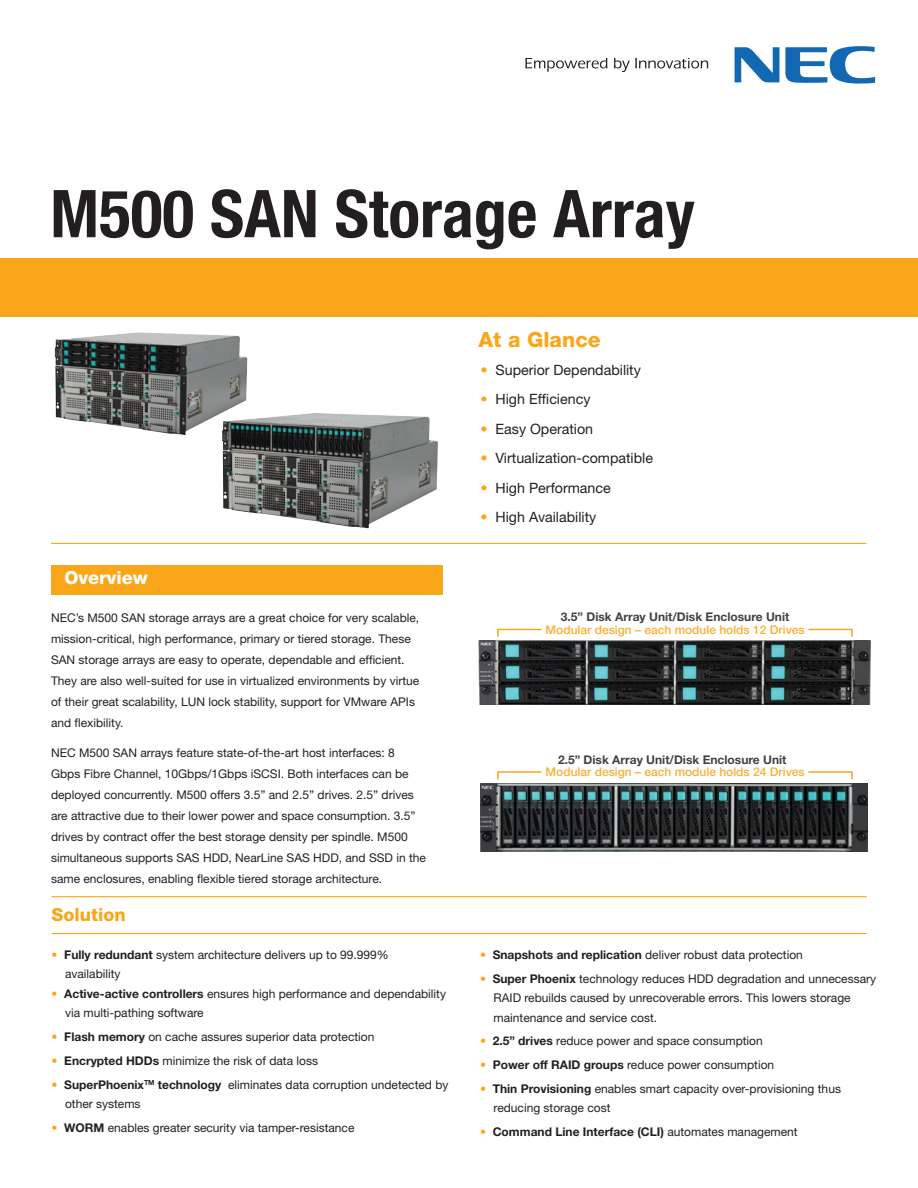
<style>
.page{position:relative;width:918px;height:1188px;background:#fff}
.page>*{position:absolute;margin:0;border:0;box-sizing:border-box;transform-origin:0 0}
.t1{font:700 condensed 66px "Helvetica Neue";color:#231f20}
.t2{font:800 21px "Helvetica Neue";color:#faa61a}
.t3{font:800 18px "Helvetica Neue";color:#fff}
.t4{font:800 18px "Helvetica Neue";color:#faa61a}
.t5{font:14.25px "Helvetica Neue";color:#231f20}
.t6{font:12px/21px "Helvetica Neue";color:#231f20}
.t7{font:500 12px "Helvetica Neue";color:#fbae34}
.t8{font:700 12px "Helvetica Neue";color:#414142}
.t9{font:700 12px "Helvetica Neue";color:#231f20}
.s1{color:#faa61a}
.s2{font-weight:700}
.s3{font-weight:400;color:#faa61a}
.s4{font-weight:400}
</style>
<div class="page">
<svg style="left:525px;top:58px;width:82px;height:14px"></svg>
<svg style="left:614px;top:58px;width:94px;height:14px"></svg>
<svg style="left:735px;top:47px;width:44px;height:35px"></svg>
<svg style="left:785px;top:46px;width:90px;height:38px"></svg>
<hr style="left:51px;top:543px;width:815px;height:1px;background:#faa61a">
<div style="left:51px;top:565px;width:391px;height:29px;background:#faa61a"></div>
<hr style="left:52px;top:896px;width:815px;height:1px;background:#faa61a">
<hr style="left:52px;top:933px;width:815px;height:1px;background:#faa61a">
<div style="left:0;top:258px;width:918px;height:58px;background:#faa61a"></div>
<img style="left:479px;top:641px;width:391px;height:64px">
<img style="left:480px;top:783px;width:387px;height:68px">
<svg style="left:497px;top:628px;width:45px;height:9px"></svg>
<svg style="left:808px;top:628px;width:45px;height:9px"></svg>
<svg style="left:497px;top:771px;width:45px;height:9px"></svg>
<svg style="left:808px;top:771px;width:45px;height:9px"></svg>
<img style="left:55px;top:332px;width:192px;height:103px">
<img style="left:222px;top:413px;width:216px;height:115px">
<p class="t1" style="left:50px;top:174px;width:646px">M500 SAN Storage Array</p>
<p class="t2" style="left:478px;top:327px;width:124px">At a Glance</p>
<p class="t3" style="left:64px;top:567px;width:85px">Overview</p>
<p class="t6" style="left:51px;top:607px;width:370px">NEC’s M500 SAN storage arrays are a great choice for very scalable, mission-critical, high performance, primary or tiered storage. These SAN storage arrays are easy to operate, dependable and efficient.<br>They are also well-suited for use in virtualized environments by virtue of their great scalability, LUN lock stability, support for VMware APIs and flexibility.</p>
<p class="t6" style="left:51px;top:742px;width:376px">NEC M500 SAN arrays feature state-of-the-art host interfaces: 8<br>Gbps Fibre Channel, 10Gbps/1Gbps iSCSI. Both interfaces can be deployed concurrently. M500 offers 3.5” and 2.5” drives. 2.5” drives are attractive due to their lower power and space consumption. 3.5” drives by contract offer the best storage density per spindle. M500 simultaneous supports SAS HDD, NearLine SAS HDD, and SSD in the same enclosures, enabling flexible tiered storage architecture.</p>
<p class="t4" style="left:52px;top:904px;width:76px">Solution</p>
<p class="t6" style="left:65px;top:945px;width:325px;line-height:19.5px;text-indent:-14px"><span class="s1">•</span> <span class="s2">Fully redundant</span> system architecture delivers up to 99.999% availability</p>
<p class="t6" style="left:65px;top:984px;width:382px;line-height:19.5px;text-indent:-14px"><span class="s1">•</span> <span class="s2">Active-active controllers</span> ensures high performance and dependability via multi-pathing software</p>
<p class="t6" style="left:52px;top:1026px;width:324px"><span class="s1">•</span> <span class="s2">Flash memory</span> on cache assures superior data protection</p>
<p class="t6" style="left:52px;top:1050px;width:268px"><span class="s1">•</span> <span class="s2">Encrypted HDDs</span> minimize the risk of data loss</p>
<p class="t6" style="left:65px;top:1074px;width:385px;line-height:19.5px;text-indent:-14px"><span class="s1">•</span> <span class="s2">SuperPhoenix</span><sup>TM</sup> <span class="s2">technology</span> eliminates data corruption undetected by other systems</p>
<p class="t6" style="left:52px;top:1117px;width:304px"><span class="s1">•</span> <span class="s2">WORM</span> enables greater security via tamper-resistance</p>
<p class="t5" style="left:480px;top:361px;width:162px"><span class="s1">•</span> Superior Dependability</p>
<p class="t5" style="left:480px;top:391px;width:112px"><span class="s1">•</span> High Efficiency</p>
<p class="t5" style="left:480px;top:420px;width:114px"><span class="s1">•</span> Easy Operation</p>
<p class="t5" style="left:480px;top:450px;width:174px"><span class="s1">•</span> Virtualization-compatible</p>
<p class="t5" style="left:480px;top:479px;width:132px"><span class="s1">•</span> High Performance</p>
<p class="t5" style="left:480px;top:509px;width:117px"><span class="s1">•</span> High Availability</p>
<p class="t8" style="left:561px;top:609px;width:230px">3.5” Disk Array Unit/Disk Enclosure Unit</p>
<p class="t7" style="left:546px;top:622px;width:261px">Modular design – each module holds 12 Drives</p>
<p class="t8" style="left:558px;top:752px;width:230px">2.5” Disk Array Unit/Disk Enclosure Unit</p>
<p class="t7" style="left:546px;top:765px;width:261px">Modular design – each module holds 24 Drives</p>
<p class="t6" style="left:480px;top:944px;width:324px"><span class="s1">•</span> <span class="s2">Snapshots and replication</span> deliver robust data protection</p>
<p class="t6" style="left:494px;top:968px;width:384px;line-height:19.5px;text-indent:-14px"><span class="s1">•</span> <span class="s2">Super Phoenix</span> technology reduces HDD degradation and unnecessary<br>RAID rebuilds caused by unrecoverable errors. This lowers storage maintenance and service cost.</p>
<p class="t6" style="left:480px;top:1030px;width:284px"><span class="s1">•</span> <span class="s2">2.5” drives</span> reduce power and space consumption</p>
<p class="t6" style="left:480px;top:1054px;width:296px"><span class="s1">•</span> <span class="s2">Power off RAID groups</span> reduce power consumption</p>
<p class="t6" style="left:494px;top:1079px;width:349px;line-height:19.5px;text-indent:-14px"><span class="s1">•</span> <span class="s2">Thin Provisioning</span> enables smart capacity over-provisioning thus reducing storage cost</p>
<p class="t9" style="left:480px;top:1124px;width:319px"><span class="s3">•</span> Command Line Interface (CLI) <span class="s4">automates management</span></p>
</div>
